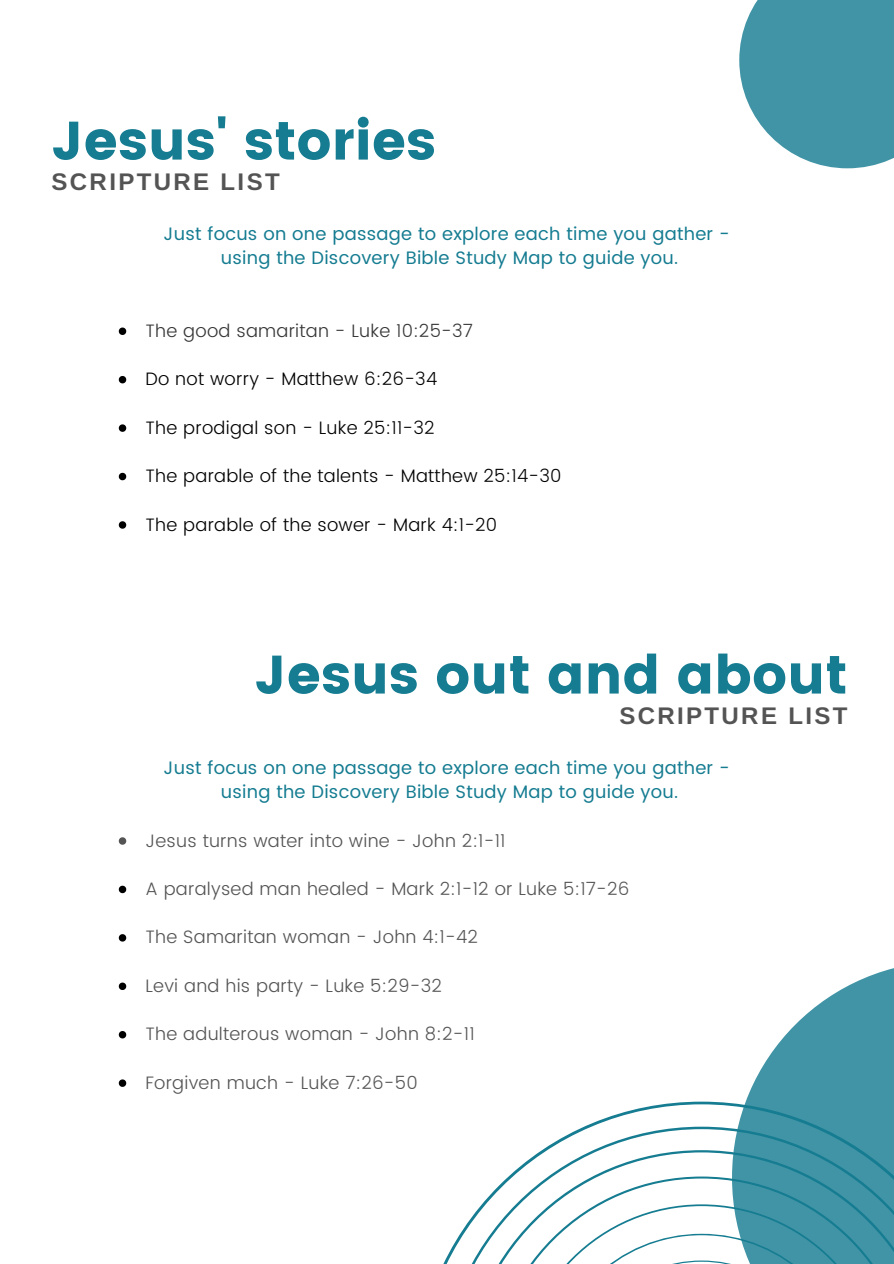
<style>
.page{position:relative;width:894px;height:1264px;background:#fff}
.page>*{position:absolute;margin:0;border:0;box-sizing:border-box;transform-origin:0 0}
.t1{font:54px "Poppins";color:#157c91}
.t2{font:700 24px "Arimo";letter-spacing:.1em;color:#545454}
.t3{font:300 18px "Poppins";letter-spacing:.015em;color:#545454}
.t4{font:18px/24.2px "Poppins";letter-spacing:.015em;color:#157c91;text-align:center}
.t5{font:300 18px "Poppins";letter-spacing:.015em;color:#000}
.t6{font:300 18px "Poppins";letter-spacing:.015em;color:#363636}
</style>
<div class="page">
<svg style="left:586px;top:1101px;width:145px;height:25px"></svg>
<svg style="left:444px;top:1126px;width:287px;height:137px"></svg>
<svg style="left:731px;top:968px;width:162px;height:295px;fill:#4094a5"></svg>
<svg style="left:739px;top:0;width:154px;height:168px;background:#56a0af"></svg>
<svg style="left:119px;top:327px;width:7px;height:8px"></svg>
<svg style="left:119px;top:376px;width:7px;height:7px"></svg>
<svg style="left:119px;top:424px;width:7px;height:8px"></svg>
<svg style="left:119px;top:473px;width:7px;height:7px"></svg>
<svg style="left:119px;top:521px;width:7px;height:7px"></svg>
<svg style="left:119px;top:837px;width:7px;height:7px"></svg>
<svg style="left:119px;top:885px;width:7px;height:8px"></svg>
<svg style="left:119px;top:934px;width:7px;height:7px"></svg>
<svg style="left:119px;top:982px;width:7px;height:8px"></svg>
<svg style="left:119px;top:1031px;width:7px;height:7px"></svg>
<svg style="left:119px;top:1079px;width:7px;height:7px"></svg>
<h1 class="t1" style="left:52px;top:109px;width:386px">Jesus' stories</h1>
<h2 class="t2" style="left:52px;top:168px;width:229px">SCRIPTURE LIST</h2>
<p class="t4" style="left:164px;top:222px;width:567px">Just focus on one passage to explore each time you gather - using the Discovery Bible Study Map to guide you.</p>
<p class="t6" style="left:145px;top:320px;width:329px">The good samaritan - Luke 10:25-37</p>
<p class="t5" style="left:145px;top:368px;width:293px">Do not worry - Matthew 6:26-34</p>
<p class="t5" style="left:145px;top:417px;width:291px">The prodigal son - Luke 25:11-32</p>
<p class="t5" style="left:145px;top:465px;width:417px">The parable of the talents - Matthew 25:14-30</p>
<p class="t5" style="left:145px;top:514px;width:353px">The parable of the sower - Mark 4:1-20</p>
<h1 class="t1" style="left:255px;top:643px;width:594px">Jesus out and about</h1>
<h2 class="t2" style="left:619px;top:702px;width:229px">SCRIPTURE LIST</h2>
<p class="t4" style="left:164px;top:755px;width:567px">Just focus on one passage to explore each time you gather - using the Discovery Bible Study Map to guide you.</p>
<p class="t3" style="left:145px;top:829px;width:361px">Jesus turns water into wine - John 2:1-11</p>
<p class="t3" style="left:145px;top:878px;width:485px">A paralysed man healed - Mark 2:1-12 or Luke 5:17-26</p>
<p class="t3" style="left:145px;top:926px;width:334px">The Samaritan woman - John 4:1-42</p>
<p class="t3" style="left:145px;top:975px;width:298px">Levi and his party - Luke 5:29-32</p>
<p class="t3" style="left:145px;top:1023px;width:330px">The adulterous woman - John 8:2-11</p>
<p class="t3" style="left:145px;top:1071px;width:274px">Forgiven much - Luke 7:26-50</p>
</div>
